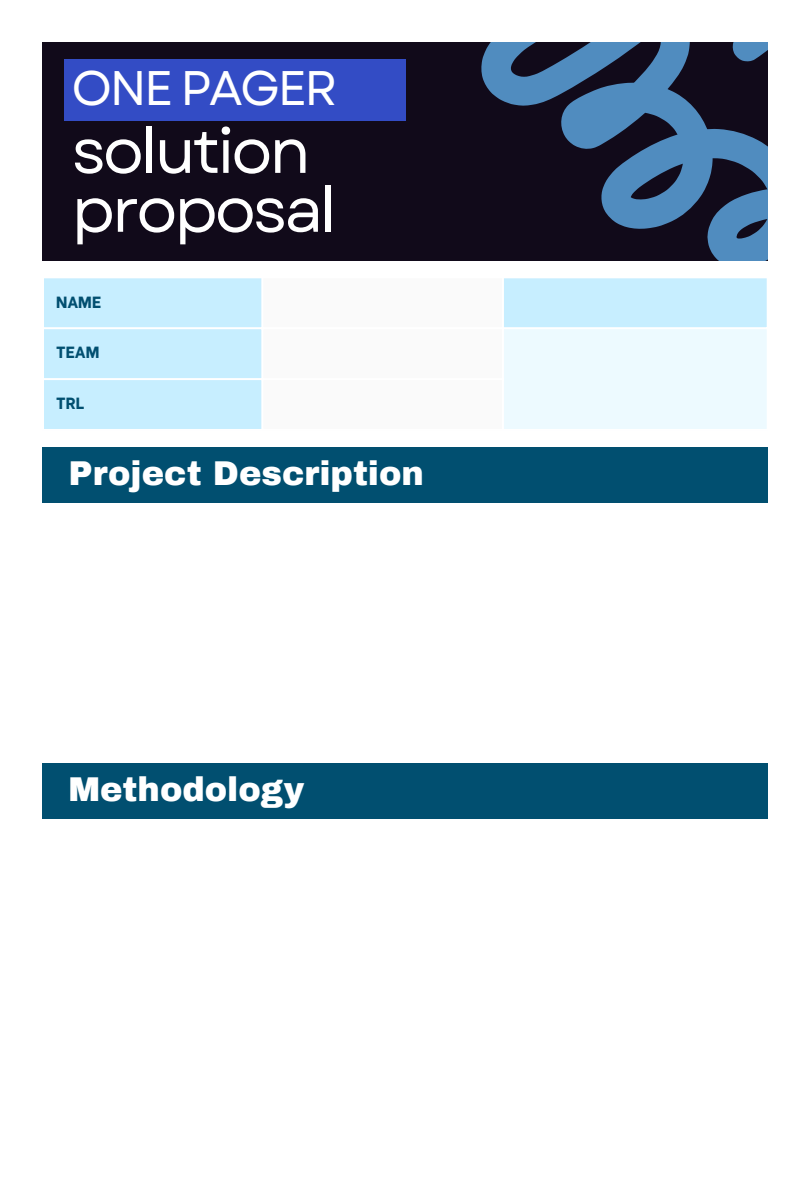
<style>
.page{position:relative;width:810px;height:1181px;background:#fff}
.page>*{position:absolute;margin:0;border:0;box-sizing:border-box;transform-origin:0 0}
.t1{font:63px "Garet";letter-spacing:-.05em;color:#fff}
.t2{font:48.45px "Garet";letter-spacing:-.05em;color:#fff}
.t3{font:900 33.6px "Archivo";color:#fff}
.t4{font:800 16.2px "Be Vietnam";color:#014f70}
</style>
<div class="page">
<div style="left:42px;top:42px;width:726px;height:218px;background:#110a1a"></div>
<svg style="left:481px;top:42px;width:287px;height:218px"></svg>
<div style="left:64px;top:59px;width:341px;height:62px;background:#334cc5"></div>
<div style="left:44px;top:278px;width:723px;height:151px;background:#c7eeff"></div>
<svg style="left:263px;top:278px;width:239px;height:151px"></svg>
<div style="left:503px;top:328px;width:265px;height:102px;background:#edfaff"></div>
<hr style="left:261px;top:278px;width:2px;height:151px;background:#fff">
<hr style="left:502px;top:278px;width:2px;height:151px;background:#fff">
<hr style="left:767px;top:278px;width:1px;height:151px;background:#fff">
<hr style="left:42px;top:327px;width:726px;height:2px;background:#fff">
<hr style="left:42px;top:378px;width:462px;height:2px;background:#fff">
<hr style="left:42px;top:429px;width:726px;height:2px;background:#fff">
<div style="left:42px;top:447px;width:726px;height:55px;background:#014f70"></div>
<div style="left:42px;top:763px;width:726px;height:55px;background:#014f70"></div>
<p class="t2" style="left:72px;top:53px;width:268px">ONE PAGER</p>
<p class="t1" style="left:72px;top:105px;width:241px">solution</p>
<p class="t1" style="left:72px;top:164px;width:267px">proposal</p>
<p class="t4" style="left:56px;top:288px;width:47px">NAME</p>
<p class="t4" style="left:56px;top:339px;width:45px">TEAM</p>
<p class="t4" style="left:56px;top:390px;width:30px">TRL</p>
<p class="t3" style="left:68px;top:456px;width:357px">Project Description</p>
<p class="t3" style="left:68px;top:772px;width:238px">Methodology</p>
</div>
